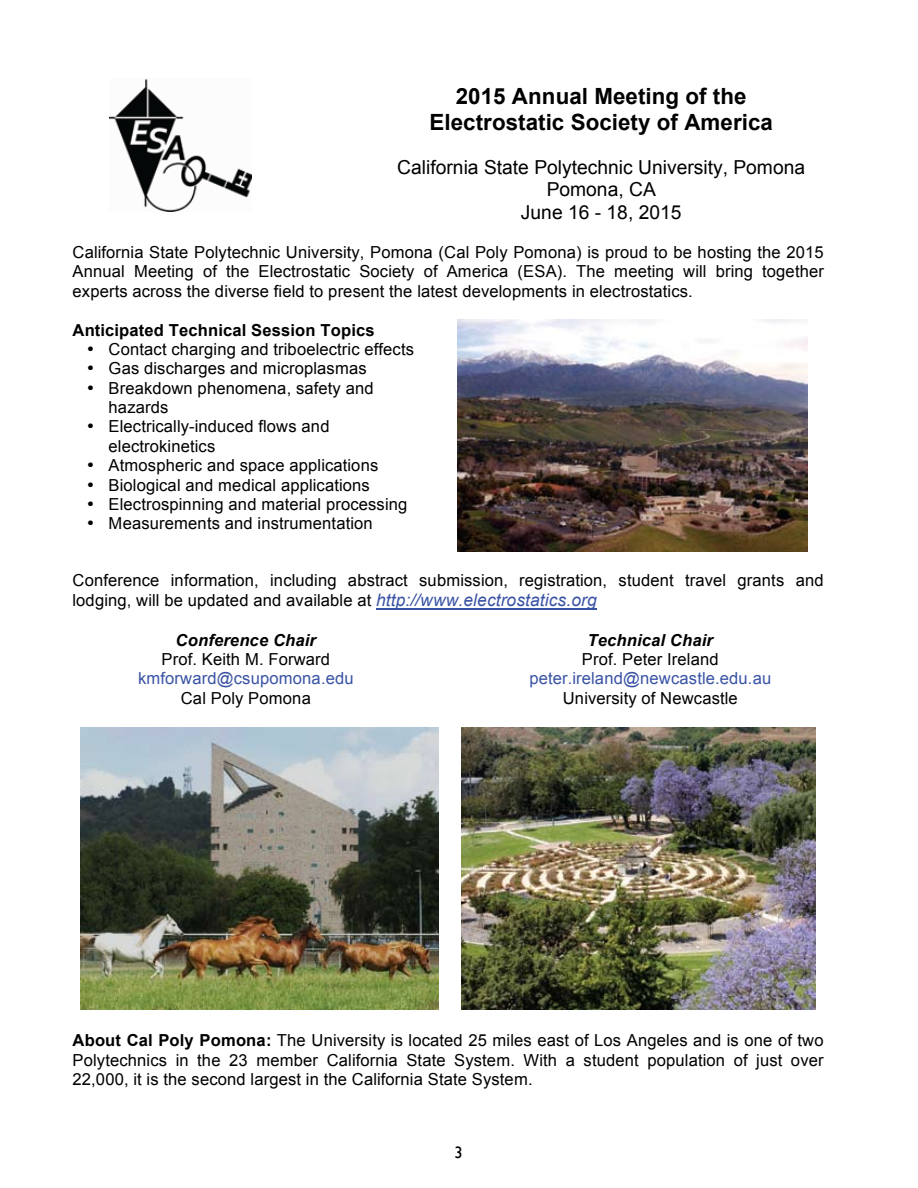
<style>
.page{position:relative;width:918px;height:1188px;background:#fff}
.page>*{position:absolute;margin:0;border:0;box-sizing:border-box;transform-origin:0 0}
.t1{font:700 22.35px/25.8px "Arial";letter-spacing:.005em;color:#000;text-align:center}
.t2{font:19.2px/22.2px "Arial";color:#000;text-align:center}
.t3{font:16.5px/19.2px "Arial";letter-spacing:.01em;color:#000}
.t4{font:16.5px "Arial";letter-spacing:.01em;color:#3953a4}
.t5{font:700 16.5px "Arial";letter-spacing:.01em;color:#000}
.t6{font:italic 700 16.5px "Arial";letter-spacing:.01em;color:#000}
.t7{font:16.5px "Gill Sans";color:#000}
.s1{font-style:italic;font-size:17.4px;color:#3953a4}
.s2{font-weight:700}
</style>
<div class="page">
<img style="left:109px;top:79px;width:143px;height:132px">
<hr style="left:376px;top:608px;width:221px;height:2px;background:#3953a4">
<img style="left:458px;top:320px;width:349px;height:231px">
<img style="left:80px;top:728px;width:359px;height:282px">
<img style="left:462px;top:728px;width:354px;height:282px">
<h1 class="t1" style="left:430px;top:84px;width:345px">2015 Annual Meeting of the<br>Electrostatic Society of America</h1>
<p class="t2" style="left:397px;top:157px;width:409px">California State Polytechnic University, Pomona<br>Pomona, CA<br>June 16 - 18, 2015</p>
<p class="t3" style="left:73px;top:242px;width:753px;text-align:justify">California State Polytechnic University, Pomona (Cal Poly Pomona) is proud to be hosting the 2015<br>Annual Meeting of the Electrostatic Society of America (ESA). The meeting will bring together experts across the diverse field to present the latest developments in electrostatics.</p>
<p class="t5" style="left:73px;top:319px;width:304px">Anticipated Technical Session Topics</p>
<p class="t3" style="left:87px;top:340px;width:329px">• Contact charging and triboelectric effects</p>
<p class="t3" style="left:87px;top:359px;width:281px">• Gas discharges and microplasmas</p>
<p class="t3" style="left:109px;top:379px;width:267px;text-indent:-22px">• Breakdown phenomena, safety and hazards</p>
<p class="t3" style="left:109px;top:417px;width:222px;line-height:19.6px;text-indent:-22px">• Electrically-induced flows and electrokinetics</p>
<p class="t3" style="left:87px;top:456px;width:293px">• Atmospheric and space applications</p>
<p class="t3" style="left:87px;top:475px;width:284px">• Biological and medical applications</p>
<p class="t3" style="left:87px;top:495px;width:322px">• Electrospinning and material processing</p>
<p class="t3" style="left:87px;top:514px;width:287px">• Measurements and instrumentation</p>
<p class="t3" style="left:73px;top:571px;width:753px;line-height:20.1px">Conference information, including abstract submission, registration, student travel grants and lodging, will be updated and available at <span class="s1">http://www.electrostatics.org</span></p>
<p class="t6" style="left:176px;top:629px;width:142px">Conference Chair</p>
<p class="t3" style="left:162px;top:650px;width:170px">Prof. Keith M. Forward</p>
<p class="t4" style="left:138px;top:668px;width:217px">kmforward@csupomona.edu</p>
<p class="t3" style="left:181px;top:688px;width:132px">Cal Poly Pomona</p>
<p class="t6" style="left:588px;top:629px;width:127px">Technical Chair</p>
<p class="t3" style="left:582px;top:650px;width:138px">Prof. Peter Ireland</p>
<p class="t4" style="left:529px;top:668px;width:243px">peter.ireland@newcastle.edu.au</p>
<p class="t3" style="left:563px;top:688px;width:177px">University of Newcastle</p>
<p class="t3" style="left:73px;top:1031px;width:753px;text-align:justify"><span class="s2">About Cal Poly Pomona:</span> The University is located 25 miles east of Los Angeles and is one of two Polytechnics in the 23 member California State System. With a student population of just over 22,000, it is the second largest in the California State System.</p>
<p class="t7" style="left:454px;top:1142px;width:10px">3</p>
</div>
